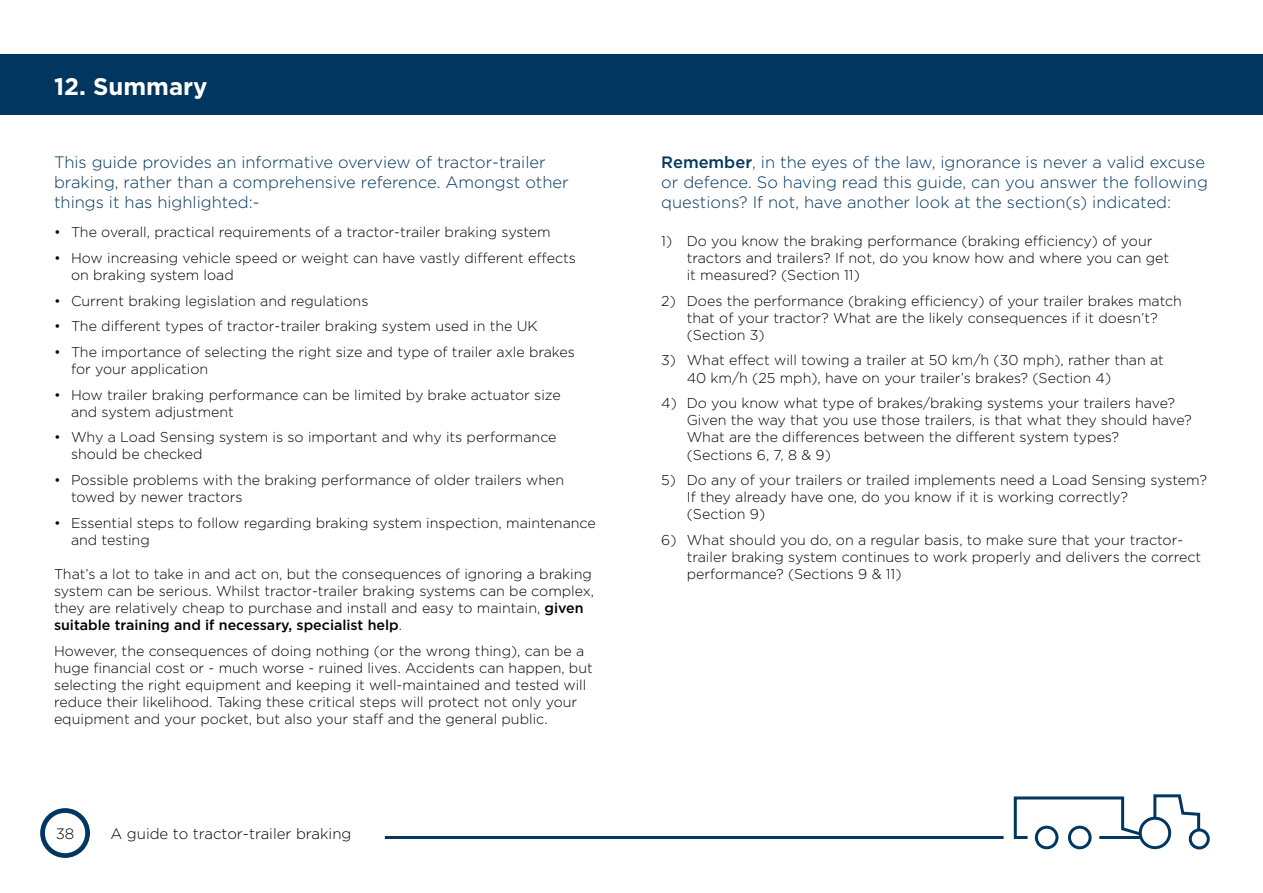
<style>
.page{position:relative;width:1263px;height:893px;background:#fff}
.page>*{position:absolute;margin:0;border:0;box-sizing:border-box;transform-origin:0 0}
.t1{font:700 24px "Gotham";color:#fff}
.t2{font:300 16.5px/19.8px "Gotham";color:#00365f}
.t3{font:300 15px "Gotham";color:#000}
.t4{font:300 14.25px/17.1px "Gotham";color:#000}
.s1{font-weight:500}
</style>
<div class="page">
<div style="left:0;top:54px;width:1263px;height:60px;background:#00365f"></div>
<svg style="left:40px;top:808px;width:50px;height:50px"></svg>
<hr style="left:385px;top:836px;width:618px;height:3px;background:#00365f">
<div style="left:1139px;top:817px;width:32px;height:32px;border:3px solid #00365f;border-radius:50%"></div>
<div style="left:1189px;top:828px;width:21px;height:21px;border:3px solid #00365f;border-radius:50%"></div>
<svg style="left:1152px;top:794px;width:49px;height:39px"></svg>
<div style="left:1068px;top:826px;width:23px;height:23px;border:3px solid #00365f;border-radius:50%"></div>
<div style="left:1035px;top:826px;width:23px;height:23px;border:3px solid #00365f;border-radius:50%"></div>
<svg style="left:1013px;top:796px;width:131px;height:44px"></svg>
<h1 class="t1" style="left:54px;top:72px;width:155px">12. Summary</h1>
<p class="t2" style="left:54px;top:152px;width:516px">This guide provides an informative overview of tractor-trailer braking, rather than a comprehensive reference. Amongst other things it has highlighted:-</p>
<p class="t4" style="left:54px;top:223px;width:498px">• The overall, practical requirements of a tractor-trailer braking system</p>
<p class="t4" style="left:71px;top:249px;width:506px;text-indent:-17px">• How increasing vehicle speed or weight can have vastly different effects on braking system load</p>
<p class="t4" style="left:54px;top:292px;width:316px">• Current braking legislation and regulations</p>
<p class="t4" style="left:54px;top:317px;width:485px">• The different types of tractor-trailer braking system used in the UK</p>
<p class="t4" style="left:71px;top:343px;width:505px;text-indent:-17px">• The importance of selecting the right size and type of trailer axle brakes for your application</p>
<p class="t4" style="left:71px;top:386px;width:491px;text-indent:-17px">• How trailer braking performance can be limited by brake actuator size and system adjustment</p>
<p class="t4" style="left:71px;top:428px;width:487px;text-indent:-17px">• Why a Load Sensing system is so important and why its performance should be checked</p>
<p class="t4" style="left:71px;top:471px;width:495px;text-indent:-17px">• Possible problems with the braking performance of older trailers when towed by newer tractors</p>
<p class="t4" style="left:71px;top:514px;width:526px;text-indent:-17px">• Essential steps to follow regarding braking system inspection, maintenance and testing</p>
<p class="t4" style="left:54px;top:565px;width:542px">That’s a lot to take in and act on, but the consequences of ignoring a braking system can be serious. Whilst tractor-trailer braking systems can be complex, they are relatively cheap to purchase and install and easy to maintain, <span class="s1">given suitable training and if necessary, specialist help</span>.</p>
<p class="t4" style="left:54px;top:642px;width:540px">However, the consequences of doing nothing (or the wrong thing), can be a huge financial cost or - much worse - ruined lives. Accidents can happen, but selecting the right equipment and keeping it well-maintained and tested will reduce their likelihood. Taking these critical steps will protect not only your equipment and your pocket, but also your staff and the general public.</p>
<p class="t3" style="left:56px;top:824px;width:20px">38</p>
<p class="t3" style="left:111px;top:824px;width:242px">A guide to tractor-trailer braking</p>
<p class="t2" style="left:661px;top:152px;width:548px"><span class="s1">Remember</span>, in the eyes of the law, ignorance is never a valid excuse or defence. So having read this guide, can you answer the following questions? If not, have another look at the section(s) indicated:</p>
<p class="t4" style="left:687px;top:232px;width:484px;text-indent:-25px">1) Do you know the braking performance (braking efficiency) of your tractors and trailers? If not, do you know how and where you can get it measured? (Section 11)</p>
<p class="t4" style="left:687px;top:292px;width:497px;text-indent:-25px">2) Does the performance (braking efficiency) of your trailer brakes match that of your tractor? What are the likely consequences if it doesn’t? (Section 3)</p>
<p class="t4" style="left:687px;top:351px;width:479px;text-indent:-25px">3) What effect will towing a trailer at 50 km/h (30 mph), rather than at<br>40 km/h (25 mph), have on your trailer’s brakes? (Section 4)</p>
<p class="t4" style="left:687px;top:394px;width:507px;text-indent:-25px">4) Do you know what type of brakes/braking systems your trailers have?<br>Given the way that you use those trailers, is that what they should have?<br>What are the differences between the different system types?<br>(Sections 6, 7, 8 &amp; 9)</p>
<p class="t4" style="left:687px;top:471px;width:522px;text-indent:-25px">5) Do any of your trailers or trailed implements need a Load Sensing system?<br>If they already have one, do you know if it is working correctly?<br>(Section 9)</p>
<p class="t4" style="left:687px;top:531px;width:516px;text-indent:-25px">6) What should you do, on a regular basis, to make sure that your tractor&shy;trailer braking system continues to work properly and delivers the correct performance? (Sections 9 &amp; 11)</p>
</div>
